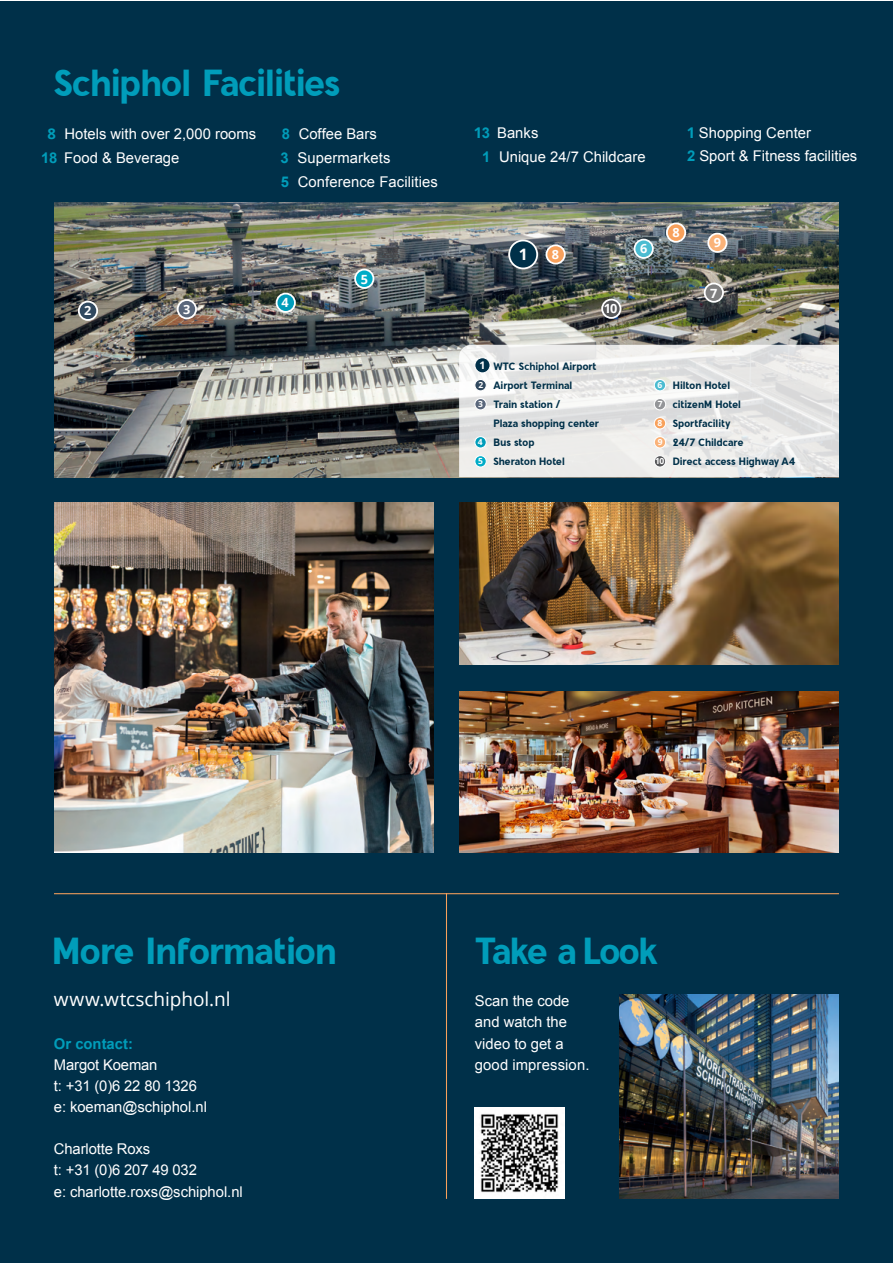
<style>
.page{position:relative;width:893px;height:1263px;background:#fff}
.page>*{position:absolute;margin:0;border:0;box-sizing:border-box;transform-origin:0 0}
.t1{font:700 37.5px "Arkiv";letter-spacing:-.01em;color:#009dba}
.t2{font:700 37.5px "Arkiv";letter-spacing:-.035em;color:#009dba}
.t3{font:19.05px "Open Sans";letter-spacing:-.005em;color:#fff}
.t4{font:700 15.75px "Open Sans";color:#fff}
.t5{font:14.85px/21.1px "Arial";color:#fff}
.t6{font:700 12.75px "Open Sans";color:#fff}
.t7{font:700 10.65px/19px "Arkiv";letter-spacing:.01em;color:#003049}
.t8{font:700 10.5px "Open Sans";color:#fff}
.t9{font:700 8.4px "Open Sans";color:#fff}
.s1{font-family:"Open Sans";font-weight:700;color:#009dba}
.s2{font-weight:700;color:#009dba}
</style>
<div class="page">
<div style="left:0;top:1px;width:893px;height:1262px;background:#003049"></div>
<img style="left:474px;top:1107px;width:91px;height:91px">
<hr style="left:54px;top:893px;width:785px;height:1px;background:#f8a15c">
<hr style="left:446px;top:893px;width:1px;height:306px;background:#f8a15c">
<img style="left:619px;top:995px;width:220px;height:203px">
<img style="left:54px;top:202px;width:785px;height:275px">
<div style="left:509px;top:240px;width:28px;height:28px;background:#003049;border-radius:50%"></div>
<div style="left:508px;top:240px;width:30px;height:29px;border:2px solid #fff;border-radius:50%"></div>
<div style="left:277px;top:294px;width:18px;height:18px;background:#009dba;border-radius:50%"></div>
<div style="left:276px;top:293px;width:20px;height:20px;border:2px solid #fff;border-radius:50%"></div>
<div style="left:178px;top:300px;width:18px;height:18px;background:#5a677b;border-radius:50%"></div>
<div style="left:177px;top:299px;width:20px;height:20px;border:2px solid #fff;border-radius:50%"></div>
<div style="left:79px;top:302px;width:18px;height:18px;background:#31495f;border-radius:50%"></div>
<div style="left:78px;top:301px;width:20px;height:20px;border:2px solid #fff;border-radius:50%"></div>
<div style="left:355px;top:270px;width:18px;height:18px;background:#00acc7;border-radius:50%"></div>
<div style="left:354px;top:269px;width:20px;height:20px;border:2px solid #fff;border-radius:50%"></div>
<div style="left:634px;top:240px;width:19px;height:18px;background:#4cbcd1;border-radius:50%"></div>
<div style="left:634px;top:239px;width:20px;height:20px;border:2px solid #fff;border-radius:50%"></div>
<div style="left:667px;top:223px;width:18px;height:19px;background:#f8a15c;border-radius:50%"></div>
<div style="left:666px;top:223px;width:20px;height:20px;border:2px solid #fff;border-radius:50%"></div>
<div style="left:546px;top:245px;width:19px;height:19px;background:#f8a15c;border-radius:50%"></div>
<div style="left:546px;top:244px;width:20px;height:21px;border:2px solid #fff;border-radius:50%"></div>
<div style="left:705px;top:283px;width:18px;height:19px;background:#808080;border-radius:50%"></div>
<div style="left:704px;top:283px;width:20px;height:20px;border:2px solid #fff;border-radius:50%"></div>
<div style="left:708px;top:234px;width:19px;height:18px;background:#fab278;border-radius:50%"></div>
<div style="left:707px;top:233px;width:20px;height:20px;border:2px solid #fff;border-radius:50%"></div>
<svg style="left:459px;top:345px;width:380px;height:132px;background:#e8e8e8"></svg>
<div style="left:475px;top:358px;width:15px;height:15px;background:#003049;border-radius:50%"></div>
<div style="left:474px;top:357px;width:17px;height:16px;border:1px solid #fff;border-radius:50%"></div>
<div style="left:475px;top:379px;width:11px;height:12px;background:#31495f;border-radius:50%"></div>
<div style="left:474px;top:379px;width:13px;height:12px;border:1px solid #fff;border-radius:50%"></div>
<div style="left:475px;top:398px;width:11px;height:12px;background:#5a677b;border-radius:50%"></div>
<div style="left:474px;top:398px;width:13px;height:12px;border:1px solid #fff;border-radius:50%"></div>
<div style="left:475px;top:437px;width:11px;height:11px;background:#009dba;border-radius:50%"></div>
<div style="left:474px;top:436px;width:13px;height:12px;border:1px solid #fff;border-radius:50%"></div>
<div style="left:475px;top:456px;width:11px;height:11px;background:#00acc7;border-radius:50%"></div>
<div style="left:474px;top:455px;width:13px;height:13px;border:1px solid #fff;border-radius:50%"></div>
<div style="left:654px;top:379px;width:12px;height:12px;background:#4cbcd1;border-radius:50%"></div>
<div style="left:654px;top:379px;width:12px;height:12px;border:1px solid #fff;border-radius:50%"></div>
<div style="left:654px;top:398px;width:12px;height:12px;background:#939598;border-radius:50%"></div>
<div style="left:654px;top:398px;width:12px;height:12px;border:1px solid #fff;border-radius:50%"></div>
<div style="left:654px;top:418px;width:12px;height:11px;background:#f8a15c;border-radius:50%"></div>
<div style="left:654px;top:417px;width:12px;height:12px;border:1px solid #fff;border-radius:50%"></div>
<div style="left:654px;top:437px;width:12px;height:11px;background:#fab278;border-radius:50%"></div>
<div style="left:654px;top:436px;width:12px;height:12px;border:1px solid #fff;border-radius:50%"></div>
<div style="left:654px;top:456px;width:12px;height:11px;background:#57585a;border-radius:50%"></div>
<div style="left:654px;top:455px;width:12px;height:13px;border:1px solid #fff;border-radius:50%"></div>
<div style="left:602px;top:300px;width:18px;height:18px;background:#57585a;border-radius:50%"></div>
<div style="left:601px;top:299px;width:20px;height:20px;border:2px solid #fff;border-radius:50%"></div>
<img style="left:459px;top:692px;width:380px;height:160px">
<img style="left:459px;top:502px;width:380px;height:163px">
<img style="left:54px;top:502px;width:380px;height:350px">
<p class="t1" style="left:54px;top:61px;width:288px">Schiphol Facilities</p>
<p class="t5" style="left:48px;top:124px;width:210px"><span class="s1">8</span> Hotels with over 2,000 rooms</p>
<p class="t5" style="left:41px;top:147px;width:140px"><span class="s2">18</span> Food &amp; Beverage</p>
<p class="t5" style="left:281px;top:122px;width:159px;line-height:24.2px"><span class="s2">8</span> Coffee Bars<br><span class="s2">3</span> Supermarkets<br><span class="s2">5</span> Conference Facilities</p>
<p class="t5" style="left:474px;top:122px;width:66px"><span class="s1">1</span><span class="s2">3</span> Banks</p>
<p class="t5" style="left:482px;top:146px;width:165px"><span class="s2">1</span> Unique 24/7 Childcare</p>
<p class="t6" style="left:84px;top:302px;width:9px">2</p>
<p class="t6" style="left:183px;top:300px;width:9px">3</p>
<p class="t6" style="left:282px;top:293px;width:9px">4</p>
<p class="t6" style="left:361px;top:270px;width:9px">5</p>
<p class="t4" style="left:519px;top:243px;width:10px">1</p>
<p class="t6" style="left:552px;top:245px;width:9px">8</p>
<p class="t6" style="left:604px;top:300px;width:15px">10</p>
<p class="t6" style="left:640px;top:240px;width:9px">6</p>
<p class="t5" style="left:687px;top:122px;width:172px;line-height:23.2px"><span class="s1">1</span> Shopping Center<br><span class="s2">2</span> Sport &amp; Fitness facilities</p>
<p class="t6" style="left:672px;top:223px;width:9px">8</p>
<p class="t6" style="left:714px;top:234px;width:9px">9</p>
<p class="t6" style="left:710px;top:284px;width:9px">7</p>
<p class="t8" style="left:480px;top:358px;width:7px">1</p>
<p class="t7" style="left:493px;top:357px;width:105px">WTC Schiphol Airport</p>
<p class="t9" style="left:478px;top:379px;width:6px">2</p>
<p class="t7" style="left:493px;top:376px;width:80px">Airport Terminal</p>
<p class="t9" style="left:478px;top:398px;width:6px">3</p>
<p class="t7" style="left:493px;top:395px;width:107px">Train station /<br>Plaza shopping center</p>
<p class="t9" style="left:478px;top:436px;width:6px">4</p>
<p class="t7" style="left:493px;top:433px;width:43px">Bus stop</p>
<p class="t9" style="left:478px;top:455px;width:6px">5</p>
<p class="t7" style="left:493px;top:452px;width:73px">Sheraton Hotel</p>
<p class="t9" style="left:657px;top:379px;width:6px">6</p>
<p class="t7" style="left:673px;top:376px;width:59px">Hilton Hotel</p>
<p class="t9" style="left:658px;top:398px;width:6px">7</p>
<p class="t7" style="left:673px;top:395px;width:70px">citizenM Hotel</p>
<p class="t9" style="left:657px;top:417px;width:6px">8</p>
<p class="t7" style="left:673px;top:414px;width:59px">Sportfacility</p>
<p class="t9" style="left:658px;top:436px;width:6px">9</p>
<p class="t7" style="left:673px;top:433px;width:72px">24/7 Childcare</p>
<p class="t7" style="left:673px;top:452px;width:124px">Direct access Highway A4</p>
<p class="t9" style="left:655px;top:455px;width:10px">10</p>
<p class="t1" style="left:52px;top:928px;width:286px">More Information</p>
<p class="t2" style="left:475px;top:928px;width:185px">Take a Look</p>
<p class="t3" style="left:54px;top:986px;width:178px">www.wtcschiphol.nl</p>
<p class="t5" style="left:54px;top:1033px;width:154px"><span class="s2">Or contact:<br></span>Margot Koeman<br>t: +31 (0)6 22 80 1326 e: koeman@schiphol.nl</p>
<p class="t5" style="left:54px;top:1139px;width:190px">Charlotte Roxs<br>t: +31 (0)6 207 49 032<br>e: charlotte.roxs@schiphol.nl</p>
<p class="t5" style="left:475px;top:990px;width:116px">Scan the code and watch the video to get a good impression.</p>
</div>
